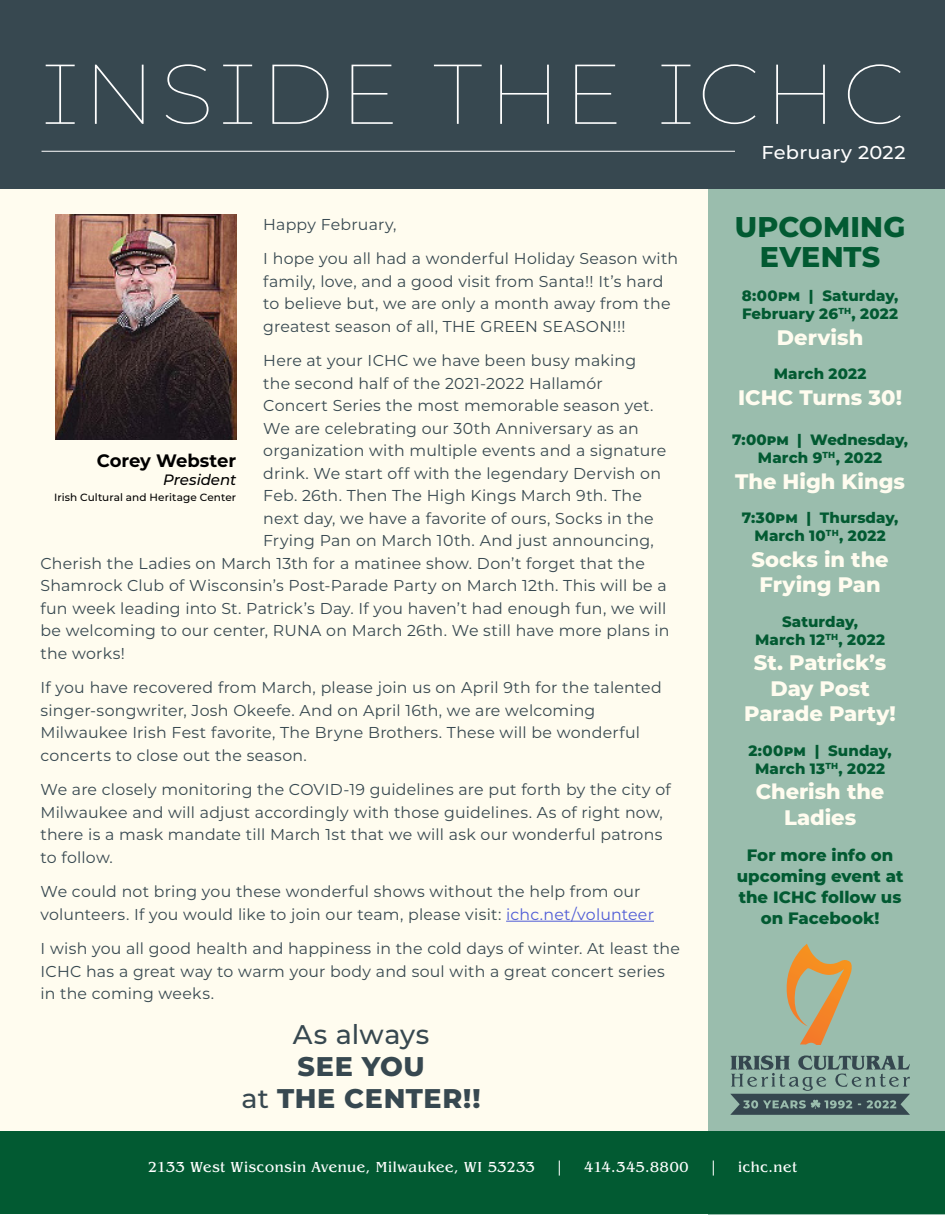
<style>
.page{position:relative;width:945px;height:1215px;background:#fff}
.page>*{position:absolute;margin:0;border:0;box-sizing:border-box;transform-origin:0 0}
.t1{font:100 84.6px "Montserrat";letter-spacing:.055em;color:#fff;scale:1.04 1}
.t2{font:800 28.5px/30px "Montserrat";letter-spacing:.005em;color:#025a32;text-align:center}
.t3{font:800 27px/32.4px "Montserrat";letter-spacing:.02em;color:#374850;text-align:center}
.t4{font:800 21px/25.5px "Montserrat";color:#fffcef;text-align:center}
.t5{font:500 18.6px "Montserrat";letter-spacing:.01em;color:#fff;scale:1.04 1}
.t6{font:700 18px "Montserrat";letter-spacing:-.005em;color:#000}
.t7{font:800 16.5px/21px "Montserrat";letter-spacing:.005em;color:#025a32;text-align:center}
.t8{font:15.75px/22.5px "Montserrat";letter-spacing:.015em;color:#374850}
.t9{font:800 15px/18px "Montserrat";letter-spacing:.005em;color:#025a32;text-align:center}
.t10{font:15px "Benguiat IT Cby BT";letter-spacing:.04em;color:#fff}
.t11{font:italic 500 15px "Montserrat";letter-spacing:-.005em;color:#000}
.t12{font:500 10.5px "Montserrat";letter-spacing:.01em;color:#000}
.s1{color:#4f5cd6}
.s2{font-weight:500}
</style>
<div class="page">
<div style="left:0;top:0;width:945px;height:1174px;background:#fffcef"></div>
<div style="left:709px;top:12px;width:236px;height:1203px;background:#9abdad"></div>
<div style="left:0;top:0;width:945px;height:189px;background:#374850"></div>
<svg style="left:786px;top:944px;width:66px;height:101px"></svg>
<svg style="left:730px;top:1055px;width:180px;height:60px"></svg>
<hr style="left:42px;top:151px;width:693px;height:1px;background:#fff">
<div style="left:0;top:1131px;width:945px;height:83px;background:#025a32"></div>
<img style="left:56px;top:214px;width:180px;height:225px">
<hr style="left:506px;top:921px;width:148px;height:1px;background:#4f5cd6">
<p class="t1" style="left:42px;top:37px;width:832px">INSIDE THE ICHC</p>
<p class="t5" style="left:761px;top:139px;width:140px">February 2022</p>
<p class="t8" style="left:263px;top:212px;width:135px">Happy February,</p>
<p class="t8" style="left:263px;top:247px;width:416px">I hope you all had a wonderful Holiday Season with family, love, and a good visit from Santa!! It’s hard to believe but, we are only a month away from the greatest season of all, THE GREEN SEASON!!!</p>
<p class="t8" style="left:263px;top:349px;width:375px">Here at your ICHC we have been busy making</p>
<p class="t8" style="left:263px;top:371px;width:341px">the second half of the 2021-2022 Hallamór</p>
<p class="t8" style="left:263px;top:394px;width:392px">Concert Series the most memorable season yet.</p>
<p class="t8" style="left:263px;top:416px;width:377px">We are celebrating our 30th Anniversary as an</p>
<p class="t8" style="left:263px;top:439px;width:404px">organization with multiple events and a signature</p>
<p class="t8" style="left:263px;top:461px;width:399px">drink. We start off with the legendary Dervish on</p>
<p class="t8" style="left:263px;top:484px;width:380px">Feb. 26th. Then The High Kings March 9th. The</p>
<p class="t8" style="left:263px;top:506px;width:392px">next day, we have a favorite of ours, Socks in the</p>
<p class="t8" style="left:263px;top:529px;width:392px">Frying Pan on March 10th. And just announcing,</p>
<p class="t8" style="left:40px;top:551px;width:606px">Cherish the Ladies on March 13th for a matinee show. Don’t forget that the</p>
<p class="t8" style="left:40px;top:574px;width:628px">Shamrock Club of Wisconsin’s Post-Parade Party on March 12th. This will be a</p>
<p class="t8" style="left:40px;top:596px;width:627px">fun week leading into St. Patrick’s Day. If you haven’t had enough fun, we will</p>
<p class="t8" style="left:40px;top:619px;width:631px">be welcoming to our center, RUNA on March 26th. We still have more plans in</p>
<p class="t8" style="left:40px;top:641px;width:86px">the works!</p>
<p class="t8" style="left:40px;top:676px;width:623px">If you have recovered from March, please join us on April 9th for the talented singer-songwriter, Josh Okeefe. And on April 16th, we are welcoming Milwaukee Irish Fest favorite, The Bryne Brothers. These will be wonderful concerts to close out the season.</p>
<p class="t8" style="left:40px;top:778px;width:632px">We are closely monitoring the COVID-19 guidelines are put forth by the city of Milwaukee and will adjust accordingly with those guidelines. As of right now, there is a mask mandate till March 1st that we will ask our wonderful patrons to follow.</p>
<p class="t8" style="left:40px;top:880px;width:615px">We could not bring you these wonderful shows without the help from our volunteers. If you would like to join our team, please visit: <span class="s1">ichc.net/volunteer</span></p>
<p class="t8" style="left:40px;top:937px;width:641px">I wish you all good health and happiness in the cold days of winter. At least the<br>ICHC has a great way to warm your body and soul with a great concert series in the coming weeks.</p>
<p class="t3" style="left:242px;top:1016px;width:240px"><span class="s2">As always<br></span>SEE YOU<br><span class="s2">at</span> THE CENTER!!</p>
<p class="t6" style="left:97px;top:448px;width:141px">Corey Webster</p>
<p class="t11" style="left:163px;top:469px;width:75px">President</p>
<p class="t12" style="left:54px;top:490px;width:184px">Irish Cultural and Heritage Center</p>
<p class="t2" style="left:735px;top:210px;width:172px">UPCOMING<br>EVENTS</p>
<p class="t9" style="left:742px;top:286px;width:158px;text-align:left">8:00pm | Saturday,<br>February 26<sup>TH</sup>, 2022</p>
<p class="t4" style="left:777px;top:324px;width:88px">Dervish</p>
<p class="t9" style="left:774px;top:364px;width:94px">March 2022</p>
<p class="t4" style="left:738px;top:384px;width:166px">ICHC Turns 30!</p>
<p class="t9" style="left:732px;top:430px;width:177px">7:00pm | Wednesday,<br>March 9<sup>TH</sup>, 2022</p>
<p class="t4" style="left:735px;top:468px;width:171px">The High Kings</p>
<p class="t9" style="left:742px;top:508px;width:158px">7:30pm | Thursday,<br>March 10<sup>TH</sup>, 2022</p>
<p class="t4" style="left:752px;top:546px;width:139px">Socks in the<br>Frying Pan</p>
<p class="t9" style="left:755px;top:612px;width:131px">Saturday,<br>March 12<sup>TH</sup>, 2022</p>
<p class="t4" style="left:744px;top:649px;width:153px">St. Patrick’s<br>Day Post<br>Parade Party!</p>
<p class="t9" style="left:748px;top:741px;width:145px">2:00pm | Sunday,<br>March 13<sup>TH</sup>, 2022</p>
<p class="t4" style="left:756px;top:778px;width:130px">Cherish the<br>Ladies</p>
<p class="t7" style="left:737px;top:844px;width:168px">For more info on upcoming event at the ICHC follow us on Facebook!</p>
<p class="t10" style="left:148px;top:1158px;width:388px">2133 West Wisconsin Avenue, Milwaukee, WI 53233</p>
<p class="t10" style="left:556px;top:1158px;width:9px">|</p>
<p class="t10" style="left:584px;top:1158px;width:106px">414.345.8800</p>
<p class="t10" style="left:710px;top:1158px;width:9px">|</p>
<p class="t10" style="left:738px;top:1158px;width:60px">ichc.net</p>
</div>
